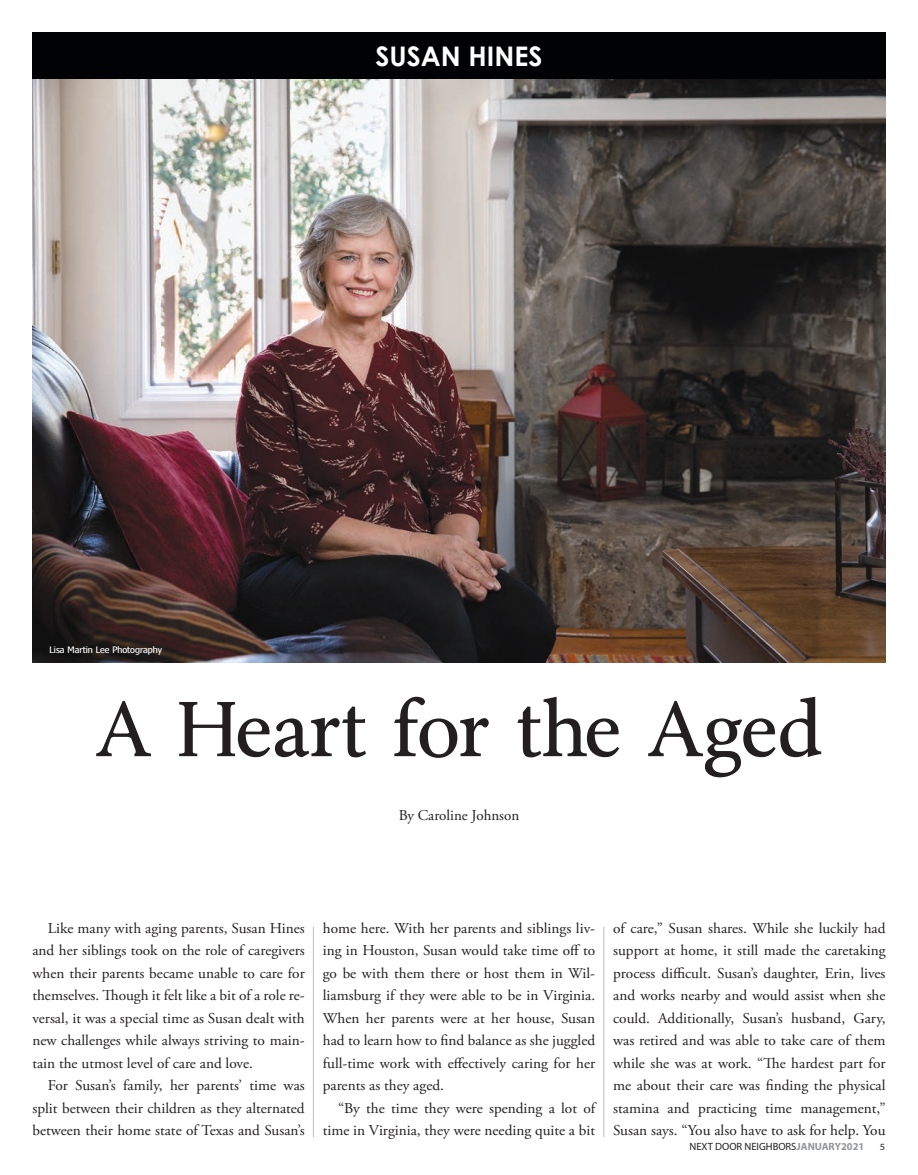
<style>
.page{position:relative;width:918px;height:1175px;background:#fff}
.page>*{position:absolute;margin:0;border:0;box-sizing:border-box;transform-origin:0 0}
.t1{font:72px "Byington";color:#231f20}
.t2{font:700 27px "Century Gothic";color:#fff}
.t3{font:15px/22.5px "Adobe Garamond Pro";color:#231f20;text-align:justify}
.t4{font:10.5px "Myriad Pro";color:#231f20}
.t5{font:9.45px "Myriad Pro";color:#231f20;scale:1.11 1}
.t6{font:8.85px "Nina";color:#fff;scale:1.18 1}
.s1{font-weight:700;color:#939598}
</style>
<div class="page">
<img style="left:32px;top:79px;width:854px;height:583px">
<div style="left:32px;top:32px;width:854px;height:47px;background:#010203"></div>
<hr style="left:313px;top:926px;width:1px;height:211px;background:#bcbdc0">
<hr style="left:603px;top:926px;width:1px;height:211px;background:#bcbdc0">
<h2 class="t2" style="left:376px;top:35px;width:168px">SUSAN HINES</h2>
<p class="t6" style="left:50px;top:644px;width:97px">Lisa Martin Lee Photography</p>
<h1 class="t1" style="left:96px;top:686px;width:728px">A Heart for the Aged</h1>
<p class="t3" style="left:399px;top:804px;width:122px">By Caroline Johnson</p>
<p class="t3" style="left:32px;top:917px;width:274px;text-indent:15px">Like many with aging parents, Susan Hines and her siblings took on the role of caregivers when their parents became unable to care for themselves. Though it felt like a bit of a role re&shy;versal, it was a special time as Susan dealt with new challenges while always striving to main&shy;tain the utmost level of care and love.</p>
<p class="t3" style="left:32px;top:1074px;width:274px;text-indent:15px">For Susan’s family, her parents’ time was split between their children as they alternated between their home state of Texas and Susan’s</p>
<p class="t3" style="left:323px;top:917px;width:274px">home here. With her parents and siblings liv&shy;ing in Houston, Susan would take time off to go be with them there or host them in Wil&shy;liamsburg if they were able to be in Virginia.<br>When her parents were at her house, Susan had to learn how to find balance as she juggled full-time work with effectively caring for her parents as they aged.</p>
<p class="t3" style="left:323px;top:1097px;width:274px;text-align:right">“By the time they were spending a lot of time in Virginia, they were needing quite a bit</p>
<p class="t3" style="left:613px;top:917px;width:274px">of care,” Susan shares. While she luckily had support at home, it still made the caretaking process difficult. Susan’s daughter, Erin, lives and works nearby and would assist when she could. Additionally, Susan’s husband, Gary, was retired and was able to take care of them while she was at work. “The hardest part for me about their care was finding the physical stamina and practicing time management,” Susan says. “You also have to ask for help. You</p>
<p class="t4" style="left:690px;top:1139px;width:176px">NEXT DOOR NEIGHBORS<span class="s1">JANUARY2021</span></p>
<p class="t5" style="left:880px;top:1140px;width:6px">5</p>
</div>
